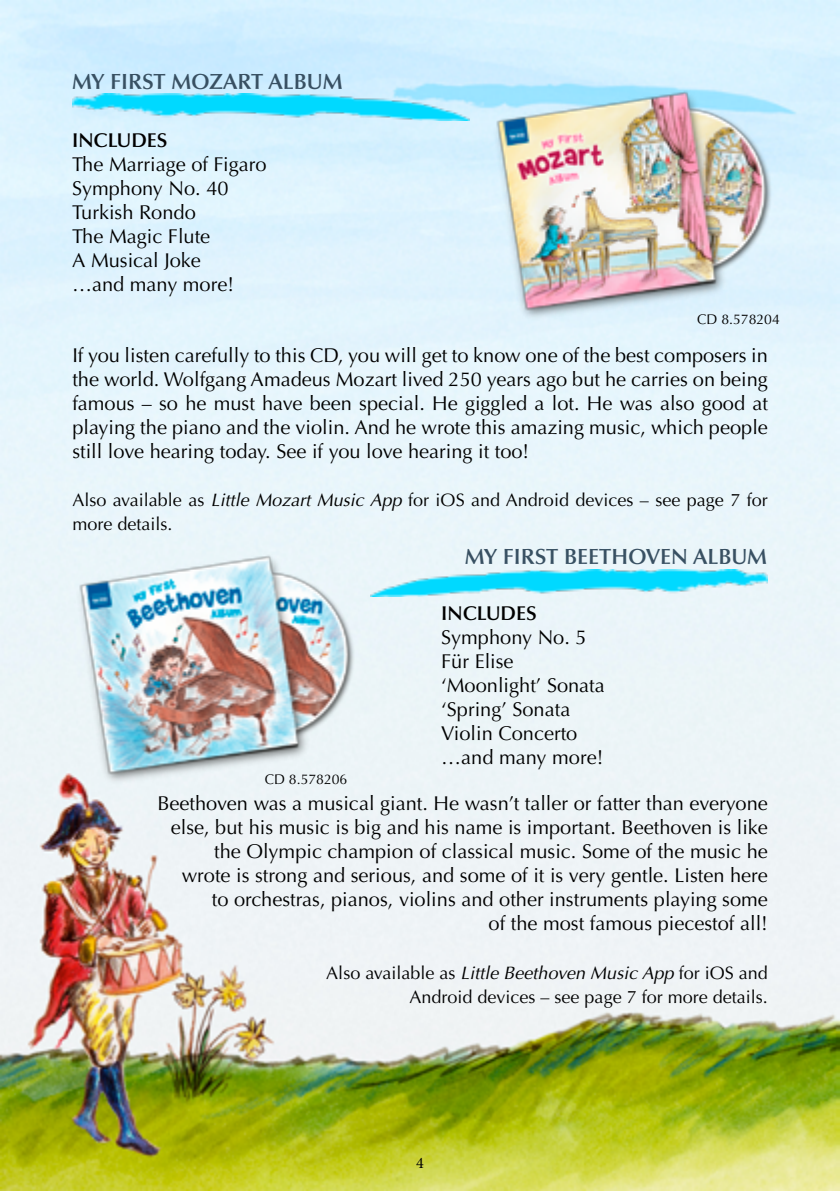
<style>
.page{position:relative;width:840px;height:1191px;background:#fff}
.page>*{position:absolute;margin:0;border:0;box-sizing:border-box;transform-origin:0 0}
.t1{font:600 22px "Optima";color:#385062}
.t2{font:20px/24px "Optima";color:#000}
.t3{font:600 20px "Optima";color:#000}
.t4{font:18px/24px "Optima";color:#000}
.t5{font:16px "Minion Pro";color:#000}
.t6{font:14px "Optima";color:#000}
.s1{font-style:italic}
</style>
<div class="page">
<img style="left:0;top:0;width:839px;height:1190px">
<img style="left:72px;top:94px;width:397px;height:27px">
<img style="left:489px;top:86px;width:289px;height:237px">
<img style="left:370px;top:569px;width:397px;height:27px">
<img style="left:72px;top:549px;width:289px;height:238px">
<p class="t1" style="left:72px;top:68px;width:270px">MY FIRST MOZART ALBUM</p>
<p class="t3" style="left:72px;top:129px;width:35px">INCLU</p>
<p class="t3" style="left:131px;top:129px;width:26px">DES</p>
<p class="t2" style="left:72px;top:152px;width:196px">The Marriage of Figaro<br>Symphony No. 40<br>Turkish Rondo<br>The Magic Flute<br>A Musical Joke<br>…and many more!</p>
<p class="t6" style="left:696px;top:311px;width:84px">CD 8.578204</p>
<p class="t2" style="left:72px;top:344px;width:696px;text-align:justify">If you listen carefully to this CD, you will get to know one of the best composers in the world. Wolfgang Amadeus Mozart lived 250 years ago but he carries on being famous – so he must have been special. He giggled a lot. He was also good at playing the piano and the violin. And he wrote this amazing music, which people still love hearing today. See if you love hearing it too!</p>
<p class="t4" style="left:72px;top:488px;width:696px">Also available as <span class="s1">Little Mozart Music App</span> for iOS and Android devices – see page 7 for more details.</p>
<p class="t1" style="left:464px;top:544px;width:302px">MY FIRST BEETHOVEN ALBUM</p>
<p class="t6" style="left:265px;top:771px;width:84px">CD 8.578206</p>
<p class="t3" style="left:441px;top:602px;width:35px">INCLU</p>
<p class="t3" style="left:500px;top:602px;width:26px">DES</p>
<p class="t2" style="left:441px;top:625px;width:165px">Symphony No. 5<br>Für Elise ‘Moonlight’ Sonata ‘Spring’ Sonata<br>Violin Concerto …and many more!</p>
<p class="t2" style="left:157px;top:792px;width:611px;text-align:right">Beethoven was a musical giant. He wasn’t taller or fatter than everyone else, but his music is big and his name is important. Beethoven is like the Olympic champion of classical music. Some of the music he<br>wrote is strong and serious, and some of it is very gentle. Listen here<br>to orchestras, pianos, violins and other instruments playing some<br>of the most famous piecestof all!</p>
<p class="t4" style="left:326px;top:960px;width:443px;text-align:right">Also available as <span class="s1">Little Beethoven Music App</span> for iOS and<br>Android devices – see page 7 for more details.</p>
<p class="t5" style="left:416px;top:1151px;width:9px">4</p>
</div>
